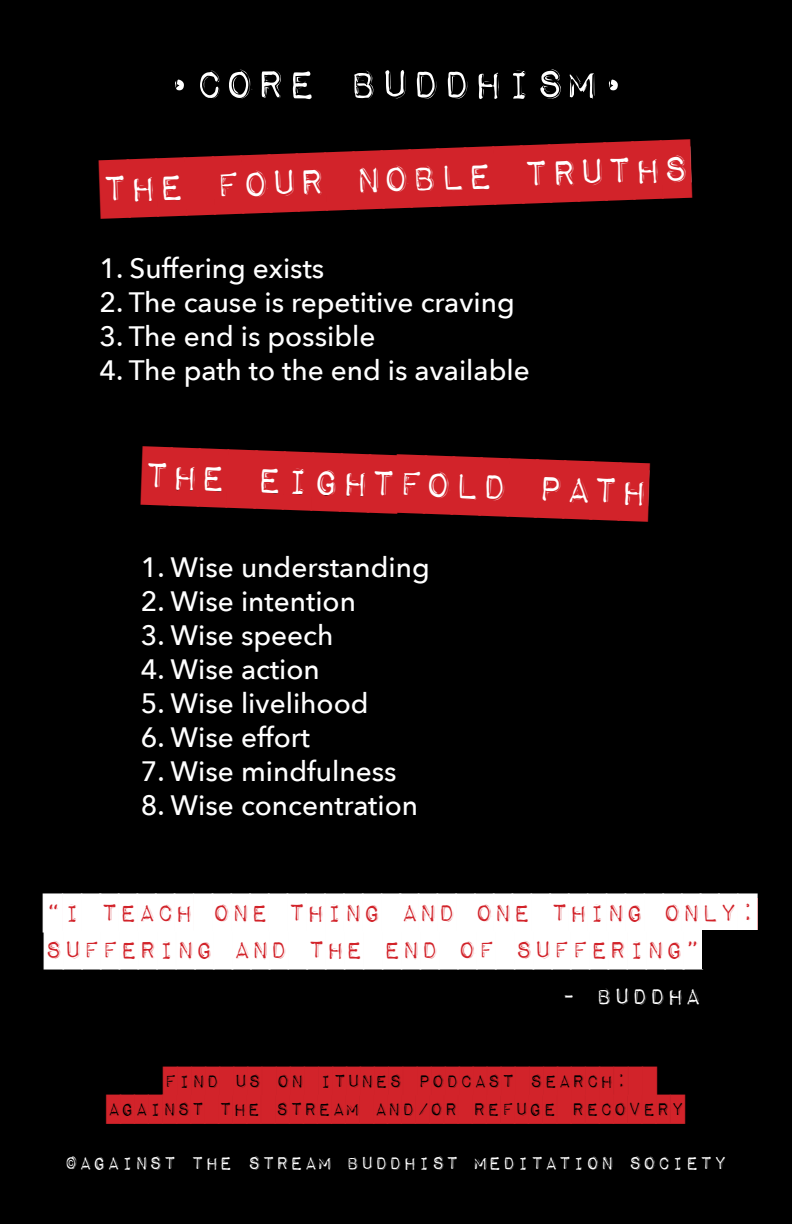
<style>
.page{position:relative;width:792px;height:1224px;background:#000}
.page>*{position:absolute;margin:0;border:0;box-sizing:border-box;transform-origin:0 0}
.t1{font:52.6px "Impact Label Reversed";letter-spacing:-.01em;color:#fff}
.t2{font:48px "Impact Label";color:#d2232a}
.t3{font:32px/36.6px "Impact Label";letter-spacing:-.01em;color:#fff}
.t4{font:30px "Impact Label Reversed";letter-spacing:-.01em;color:#fff}
.t5{font:500 28px "Avenir Next";color:#fff}
.t6{font:24px/28px "Impact Label";letter-spacing:-.01em;color:#d2232a;text-align:center}
.t7{font:24px "Impact Label Reversed";letter-spacing:-.01em;color:#fff}
</style>
<div class="page">
<svg style="left:101px;top:146px;width:590px;height:57px"></svg>
<svg style="left:143px;top:453px;width:506px;height:53px"></svg>
<div style="left:45px;top:898px;width:713px;height:61px;background:#d2232a"></div>
<div style="left:702px;top:930px;width:57px;height:38px;background:#000"></div>
<h1 class="t1" style="left:164px;top:58px;width:466px">•CORE BUDDHISM•</h1>
<h2 class="t2" style="left:100px;top:160px;width:592px;rotate:-2deg">THE FOUR NOBLE TRUTHS</h2>
<p class="t5" style="left:99px;top:245px;width:226px">1. Suffering exists</p>
<p class="t5" style="left:99px;top:279px;width:417px">2. The cause is repetitive craving</p>
<p class="t5" style="left:99px;top:313px;width:278px">3. The end is possible</p>
<p class="t5" style="left:99px;top:347px;width:432px">4. The path to the end is available</p>
<h2 class="t2" style="left:144px;top:446px;width:507px;rotate:2deg">THE EIGHTFOLD PATH</h2>
<p class="t5" style="left:141px;top:544px;width:290px">1. Wise understanding</p>
<p class="t5" style="left:141px;top:578px;width:217px">2. Wise intention</p>
<p class="t5" style="left:141px;top:612px;width:194px">3. Wise speech</p>
<p class="t5" style="left:141px;top:646px;width:181px">4. Wise action</p>
<p class="t5" style="left:141px;top:680px;width:229px">5. Wise livelihood</p>
<p class="t5" style="left:141px;top:714px;width:171px">6. Wise effort</p>
<p class="t5" style="left:141px;top:748px;width:257px">7. Wise mindfulness</p>
<p class="t5" style="left:141px;top:782px;width:279px">8. Wise concentration</p>
<p class="t3" style="left:45px;top:895px;width:714px">“I TEACH ONE THING AND ONE THING ONLY:<br>SUFFERING AND THE END OF SUFFERING”</p>
<p class="t4" style="left:560px;top:982px;width:144px">- BUDDHA</p>
<p class="t6" style="left:107px;top:1067px;width:579px">FIND US ON ITUNES PODCAST SEARCH:<br>AGAINST THE STREAM AND/OR REFUGE RECOVERY</p>
<p class="t7" style="left:64px;top:1151px;width:665px">©AGAINST THE STREAM BUDDHIST MEDITATION SOCIETY</p>
</div>
